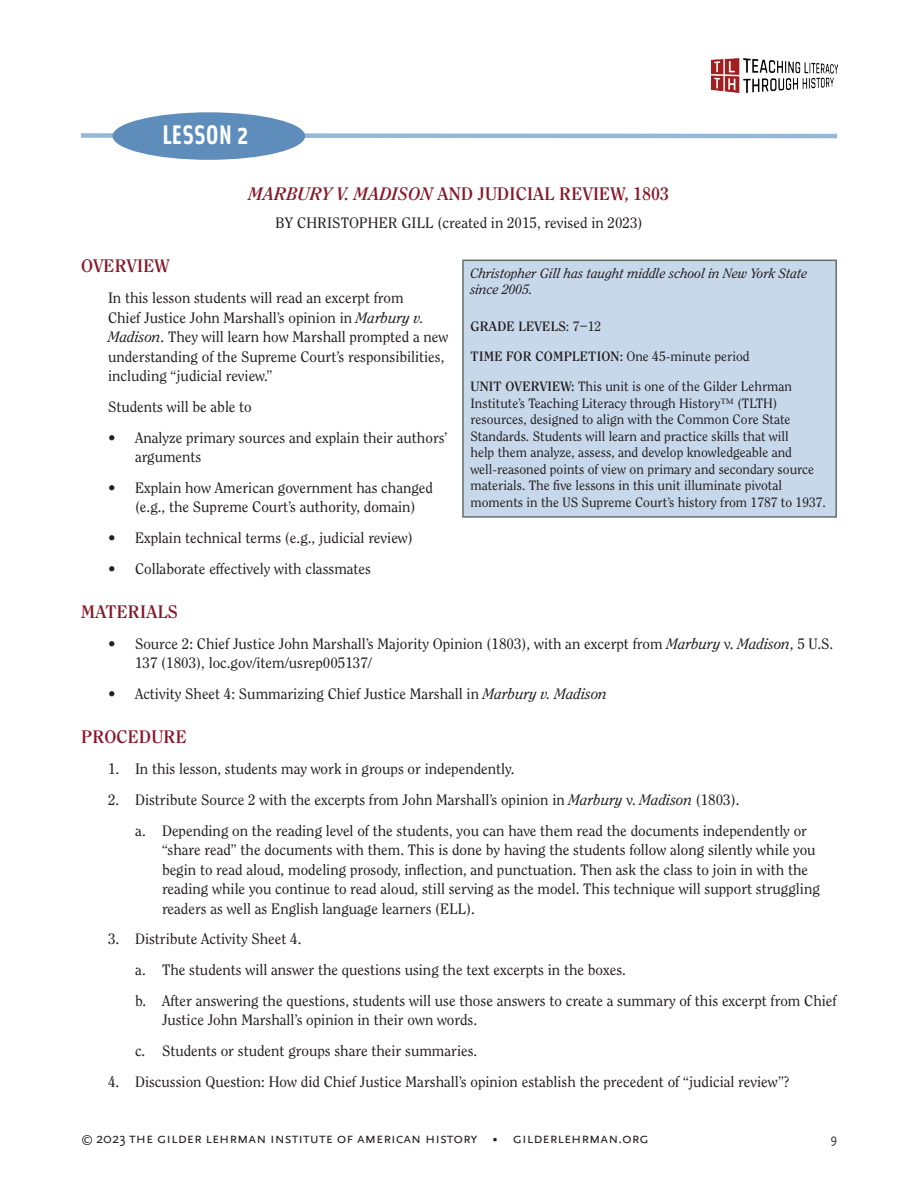
<style>
.page{position:relative;width:918px;height:1188px;background:#fff}
.page>*{position:absolute;margin:0;border:0;box-sizing:border-box;transform-origin:0 0}
.Heading_1{font:700 27px "Solex";color:#fff}
.Heading_1-2{font:700 18px "Clearface ITC Pro";letter-spacing:.015em;color:#891629}
.Heading_2{font:700 18px "Clearface ITC Pro";letter-spacing:.015em;color:#891629}
.TLTH_Reg{font:15px/19.5px "Clearface ITC Pro";color:#231f20}
.t1{font:15px "Scala Sans OT";color:#231f20}
.Heading_2-2{font:13.5px/16.5px "Clearface ITC Pro";color:#231f20}
.TLTH_Reg-2{font:italic 13.5px/16.5px "Clearface ITC Pro";color:#231f20}
.Heading_2-3{font:700 13.5px "Clearface ITC Pro";letter-spacing:.015em;color:#231f20}
.t2{font:13.5px "Scala Sans OT";color:#231f20;scale:.9 1}
.s1{font-style:italic}
.s2{font-weight:400}
.s3{font-weight:700}
.s4{font-size:12px}
</style>
<div class="page">
<img style="left:712px;top:59px;width:125px;height:33px">
<div style="left:463px;top:260px;width:373px;height:257px;background:#c7d8eb"></div>
<div style="left:462px;top:260px;width:375px;height:258px;border:2px solid #64706c"></div>
<svg style="left:81px;top:131px;width:756px;height:10px"></svg>
<div style="left:113px;top:112px;width:192px;height:48px;background:#5e8dbb;border-radius:50%"></div>
<p class="Heading_1" style="left:162px;top:117px;width:87px">LESSON 2</p>
<p class="Heading_1-2" style="left:249px;top:182px;width:422px"><span class="s1">MARBURY V. MADISON</span> AND JUDICIAL REVIEW, 1803</p>
<p class="TLTH_Reg" style="left:276px;top:213px;width:368px">BY CHRISTOPHER GILL (created in 2015, revised in 2023)</p>
<p class="Heading_2" style="left:81px;top:255px;width:90px">OVERVIEW</p>
<p class="TLTH_Reg" style="left:108px;top:288px;width:342px">In this lesson students will read an excerpt from<br>Chief Justice John Marshall’s opinion in <span class="s1">Marbury v.<br>Madison</span>. They will learn how Marshall prompted a new understanding of the Supreme Court’s responsibilities, including “judicial review.”</p>
<p class="TLTH_Reg" style="left:108px;top:397px;width:145px">Students will be able to</p>
<p class="TLTH_Reg" style="left:135px;top:428px;width:314px;text-indent:-27px">• Analyze primary sources and explain their authors’ arguments</p>
<p class="TLTH_Reg" style="left:135px;top:478px;width:300px;text-indent:-27px">• Explain how American government has changed (e.g., the Supreme Court’s authority, domain)</p>
<p class="TLTH_Reg" style="left:108px;top:528px;width:306px">• Explain technical terms (e.g., judicial review)</p>
<p class="TLTH_Reg" style="left:108px;top:559px;width:265px">• Collaborate effectively with classmates</p>
<p class="Heading_2" style="left:81px;top:601px;width:98px">MATERIALS</p>
<p class="TLTH_Reg" style="left:135px;top:634px;width:700px;text-indent:-27px">• Source 2: Chief Justice John Marshall’s Majority Opinion (1803), with an excerpt from <span class="s1">Marbury</span> v. <span class="s1">Madison</span>, 5 U.S.<br>137 (1803), loc.gov/item/usrep005137/</p>
<p class="TLTH_Reg" style="left:108px;top:684px;width:501px">• Activity Sheet 4: Summarizing Chief Justice Marshall in <span class="s1">Marbury v. Madison</span></p>
<p class="Heading_2" style="left:81px;top:726px;width:107px">PROCEDURE</p>
<p class="TLTH_Reg" style="left:108px;top:759px;width:408px">1. In this lesson, students may work in groups or independently.</p>
<p class="TLTH_Reg" style="left:108px;top:790px;width:633px">2. Distribute Source 2 with the excerpts from John Marshall’s opinion in <span class="s1">Marbury</span> v. <span class="s1">Madison</span> (1803).</p>
<p class="TLTH_Reg" style="left:162px;top:821px;width:659px;text-indent:-27px">a. Depending on the reading level of the students, you can have them read the documents independently or “share read” the documents with them. This is done by having the students follow along silently while you begin to read aloud, modeling prosody, inflection, and punctuation. Then ask the class to join in with the reading while you continue to read aloud, still serving as the model. This technique will support struggling readers as well as English language learners (ELL).</p>
<p class="TLTH_Reg" style="left:108px;top:929px;width:195px">3. Distribute Activity Sheet 4.</p>
<p class="TLTH_Reg" style="left:135px;top:960px;width:492px">a. The students will answer the questions using the text excerpts in the boxes.</p>
<p class="TLTH_Reg" style="left:162px;top:991px;width:676px;text-indent:-27px">b. After answering the questions, students will use those answers to create a summary of this excerpt from Chief<br>Justice John Marshall’s opinion in their own words.</p>
<p class="TLTH_Reg" style="left:135px;top:1041px;width:344px">c. Students or student groups share their summaries.</p>
<p class="TLTH_Reg" style="left:108px;top:1072px;width:683px">4. Discussion Question: How did Chief Justice Marshall’s opinion establish the precedent of “judicial review”?</p>
<p class="TLTH_Reg-2" style="left:470px;top:265px;width:339px">Christopher Gill has taught middle school in New York State since 2005.</p>
<p class="Heading_2-3" style="left:471px;top:318px;width:132px">GRADE LEVELS<span class="s2">: 7–12</span></p>
<p class="Heading_2-3" style="left:471px;top:348px;width:281px">TIME FOR COMPLETION: <span class="s2">One 45-minute period</span></p>
<p class="Heading_2-2" style="left:470px;top:378px;width:357px"><span class="s3">UNIT OVERVIEW:</span> This unit is one of the Gilder Lehrman Institute’s Teaching Literacy through History™ (TLTH) resources, designed to align with the Common Core State Standards. Students will learn and practice skills that will<br>help them analyze, assess, and develop knowledgeable and well-reasoned points of view on primary and secondary source materials. The five lessons in this unit illuminate pivotal moments in the US Supreme Court’s history from 1787 to 1937.</p>
<p class="t1" style="left:81px;top:1130px;width:569px"><span class="s4">©</span> 2023 the gilder lehrman institute of american history • gilderlehrman.org</p>
<p class="t2" style="left:830px;top:1131px;width:9px">9</p>
</div>
